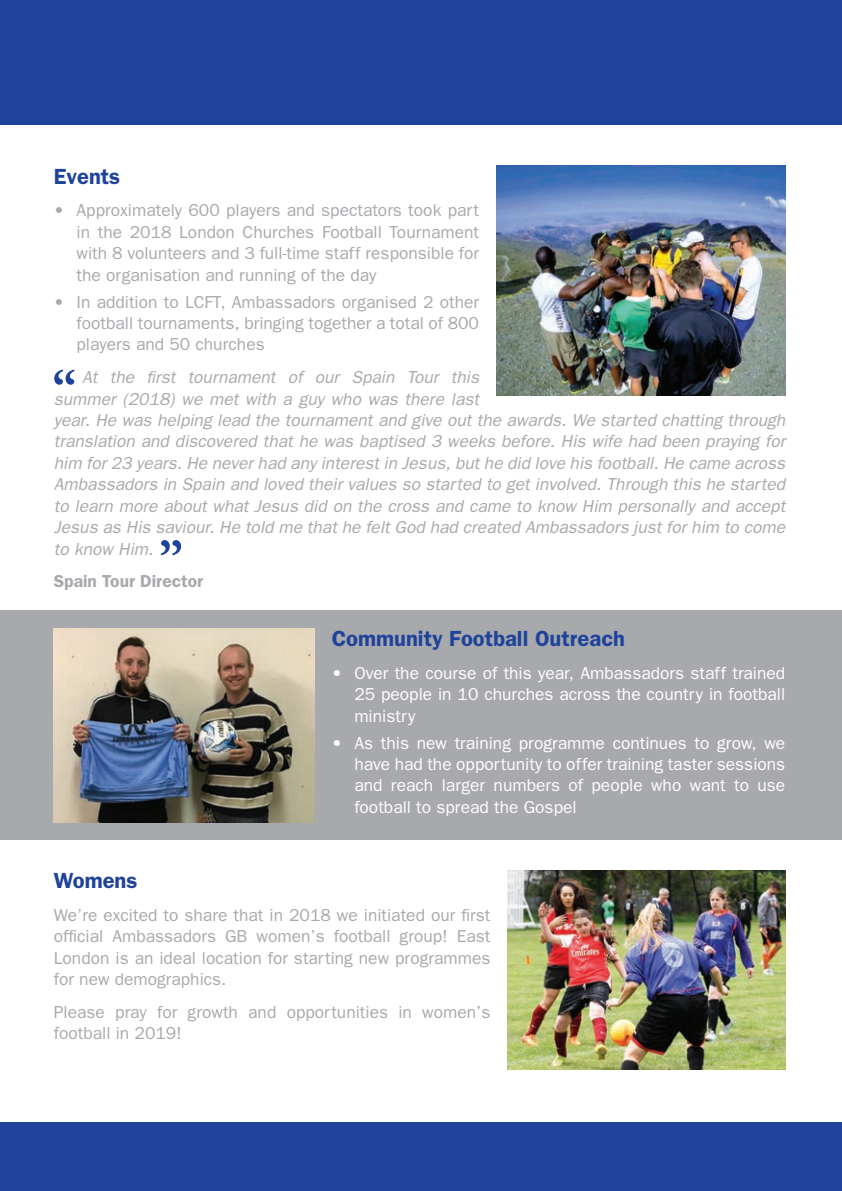
<style>
.page{position:relative;width:842px;height:1191px;background:#fff}
.page>*{position:absolute;margin:0;border:0;box-sizing:border-box;transform-origin:0 0}
.t1{font:700 51.8px "Adobe Garamond Pro";color:#1f439b}
.t2{font:600 22px "Franklin Gothic";color:#1f439b}
.t3{font:italic 17.4px/21.4px "Franklin Gothic";color:#a8a9ad}
.t4{font:17.4px/21.4px "Franklin Gothic";color:#a8a9ad;text-align:justify}
.t5{font:17.4px/21.4px "Franklin Gothic";color:#fff;text-align:justify}
.t6{font:600 17.4px "Franklin Gothic";color:#a8a9ad}
</style>
<div class="page">
<div style="left:0;top:0;width:842px;height:125px;background:#1f439b"></div>
<div style="left:0;top:611px;width:842px;height:229px;background:#a8a9ad"></div>
<img style="left:496px;top:166px;width:289px;height:229px">
<img style="left:54px;top:628px;width:261px;height:194px">
<div style="left:0;top:1123px;width:842px;height:68px;background:#1f439b"></div>
<img style="left:507px;top:870px;width:278px;height:199px">
<p class="t2" style="left:54px;top:163px;width:68px">Events</p>
<p class="t4" style="left:77px;top:199px;width:404px;text-indent:-23px">• Approximately 600 players and spectators took part in the 2018 London Churches Football Tournament with 8 volunteers and 3 full-time staff responsible for the organisation and running of the day</p>
<p class="t4" style="left:77px;top:291px;width:404px;text-indent:-23px">• In addition to LCFT, Ambassadors organised 2 other football tournaments, bringing together a total of 800 players and 50 churches</p>
<p class="t3" style="left:54px;top:366px;width:733px;text-indent:28px">At the first tournament of our Spain Tour this<br>summer (2018) we met with a guy who was there last<br>year. He was helping lead the tournament and give out the awards. We started chatting through translation and discovered that he was baptised 3 weeks before. His wife had been praying for him for 23 years. He never had any interest in Jesus, but he did love his football. He came across Ambassadors in Spain and loved their values so started to get involved. Through this he started to learn more about what Jesus did on the cross and came to know Him personally and accept Jesus as His saviour. He told me that he felt God had created Ambassadors just for him to come to know Him.</p>
<p class="t6" style="left:54px;top:571px;width:151px">Spain Tour Director</p>
<p class="t1" style="left:52px;top:359px;width:26px">“</p>
<p class="t1" style="left:159px;top:530px;width:26px">”</p>
<p class="t2" style="left:332px;top:625px;width:295px">Community Football Outreach</p>
<p class="t5" style="left:354px;top:662px;width:432px;text-indent:-23px">• Over the course of this year, Ambassadors staff trained 25 people in 10 churches across the country in football ministry</p>
<p class="t5" style="left:354px;top:731px;width:432px;text-indent:-23px">• As this new training programme continues to grow, we have had the opportunity to offer training taster sessions and reach larger numbers of people who want to use football to spread the Gospel</p>
<p class="t2" style="left:54px;top:867px;width:85px">Womens</p>
<p class="t4" style="left:54px;top:904px;width:438px">We’re excited to share that in 2018 we initiated our first official Ambassadors GB women’s football group! East London is an ideal location for starting new programmes for new demographics.</p>
<p class="t4" style="left:54px;top:1001px;width:438px">Please pray for growth and opportunities in women’s football in 2019!</p>
</div>
